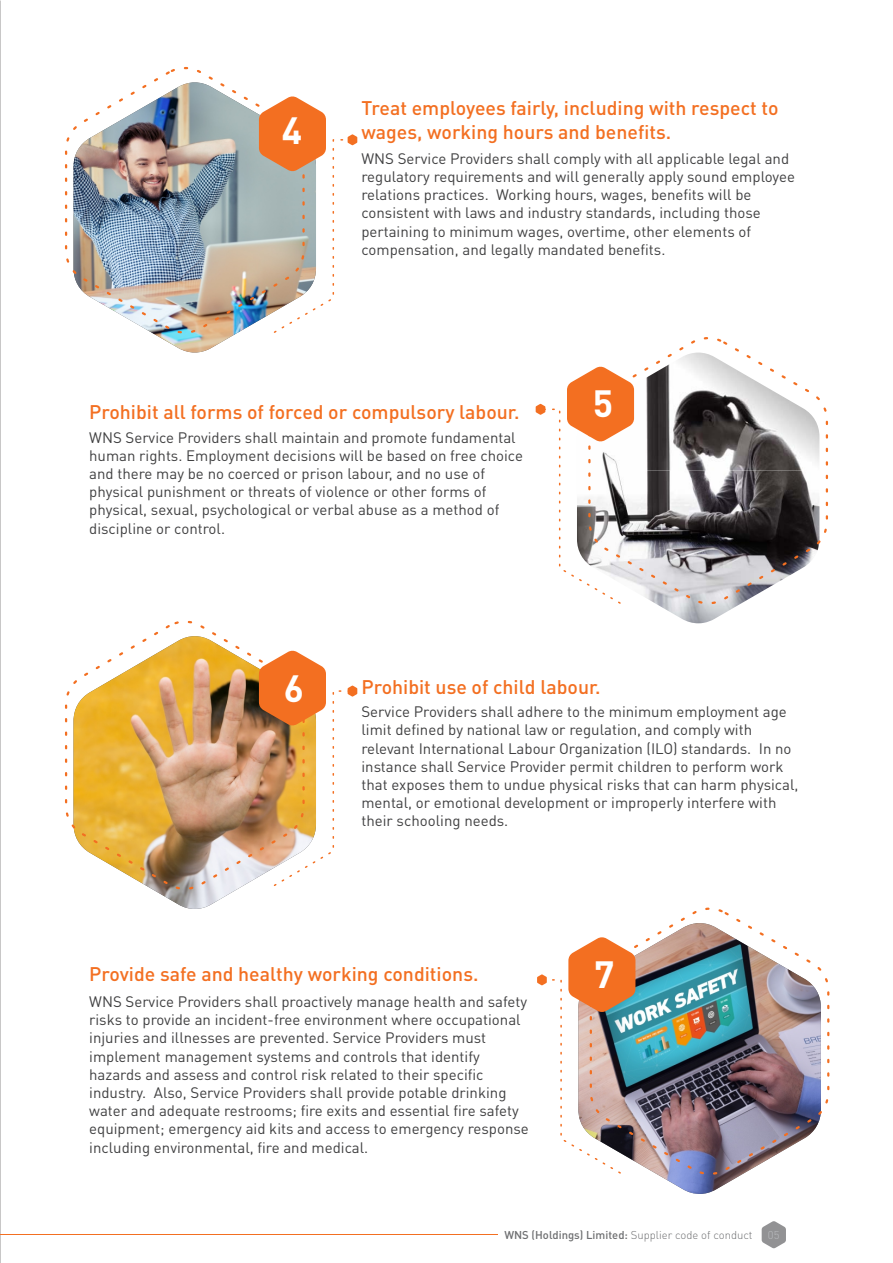
<style>
.page{position:relative;width:893px;height:1263px;background:#fff}
.page>*{position:absolute;margin:0;border:0;box-sizing:border-box;transform-origin:0 0}
.t1{font:700 37.5px "DIN Pro";color:#fff}
.t2{font:500 19.5px/23.7px "DIN Pro";color:#f36f21}
.t3{font:15px/18.1px "DIN Pro";color:#404041}
.t4{font:500 11.25px "DIN Pro";color:#6d6e70}
.t5{font:300 11.25px "DIN Pro";color:#bbbdc0}
.s1{font-weight:300}
</style>
<div class="page">
<img style="left:663px;top:608px;width:70px;height:15px">
<svg style="left:634px;top:337px;width:194px;height:271px"></svg>
<svg style="left:536px;top:366px;width:98px;height:238px"></svg>
<img style="left:159px;top:893px;width:72px;height:16px">
<img style="left:65px;top:620px;width:194px;height:273px">
<svg style="left:259px;top:650px;width:98px;height:236px"></svg>
<img style="left:159px;top:337px;width:71px;height:16px">
<img style="left:65px;top:67px;width:194px;height:270px">
<svg style="left:259px;top:96px;width:98px;height:237px"></svg>
<img style="left:663px;top:1178px;width:73px;height:16px">
<img style="left:635px;top:907px;width:195px;height:271px">
<svg style="left:537px;top:937px;width:98px;height:237px"></svg>
<hr style="left:0;top:1234px;width:498px;height:1px;background:#f36f21">
<svg style="left:762px;top:1221px;width:24px;height:27px"></svg>
<h1 class="t1" style="left:282px;top:116px;width:22px">4</h1>
<h2 class="t2" style="left:361px;top:98px;width:419px">Treat employees fairly, including with respect to wages, working hours and benefits.</h2>
<p class="t3" style="left:361px;top:151px;width:435px">WNS Service Providers shall comply with all applicable legal and regulatory requirements and will generally apply sound employee relations practices. Working hours, wages, benefits will be consistent with laws and industry standards, including those pertaining to minimum wages, overtime, other elements of compensation, and legally mandated benefits.</p>
<h2 class="t2" style="left:89px;top:401px;width:432px">Prohibit all forms of forced or compulsory labour.</h2>
<p class="t3" style="left:89px;top:429px;width:435px">WNS Service Providers shall maintain and promote fundamental human rights. Employment decisions will be based on free choice and there may be no coerced or prison labour, and no use of physical punishment or threats of violence or other forms of physical, sexual, psychological or verbal abuse as a method of discipline or control.</p>
<h1 class="t1" style="left:593px;top:389px;width:22px">5</h1>
<h1 class="t1" style="left:284px;top:673px;width:22px">6</h1>
<h2 class="t2" style="left:361px;top:677px;width:241px">Prohibit use of child labour.</h2>
<p class="t3" style="left:361px;top:704px;width:438px">Service Providers shall adhere to the minimum employment age limit defined by national law or regulation, and comply with relevant International Labour Organization (ILO) standards. In no instance shall Service Provider permit children to perform work that exposes them to undue physical risks that can harm physical, mental, or emotional development or improperly interfere with their schooling needs.</p>
<h2 class="t2" style="left:89px;top:963px;width:391px">Provide safe and healthy working conditions.</h2>
<p class="t3" style="left:89px;top:994px;width:441px">WNS Service Providers shall proactively manage health and safety risks to provide an incident-free environment where occupational injuries and illnesses are prevented. Service Providers must implement management systems and controls that identify hazards and assess and control risk related to their specific industry. Also, Service Providers shall provide potable drinking water and adequate restrooms; fire exits and essential fire safety equipment; emergency aid kits and access to emergency response including environmental, fire and medical.</p>
<h1 class="t1" style="left:594px;top:959px;width:22px">7</h1>
<p class="t4" style="left:504px;top:1230px;width:250px">WNS (Holdings) Limited: <span class="s1">Supplier code of conduct</span></p>
<p class="t5" style="left:768px;top:1230px;width:13px">05</p>
</div>
